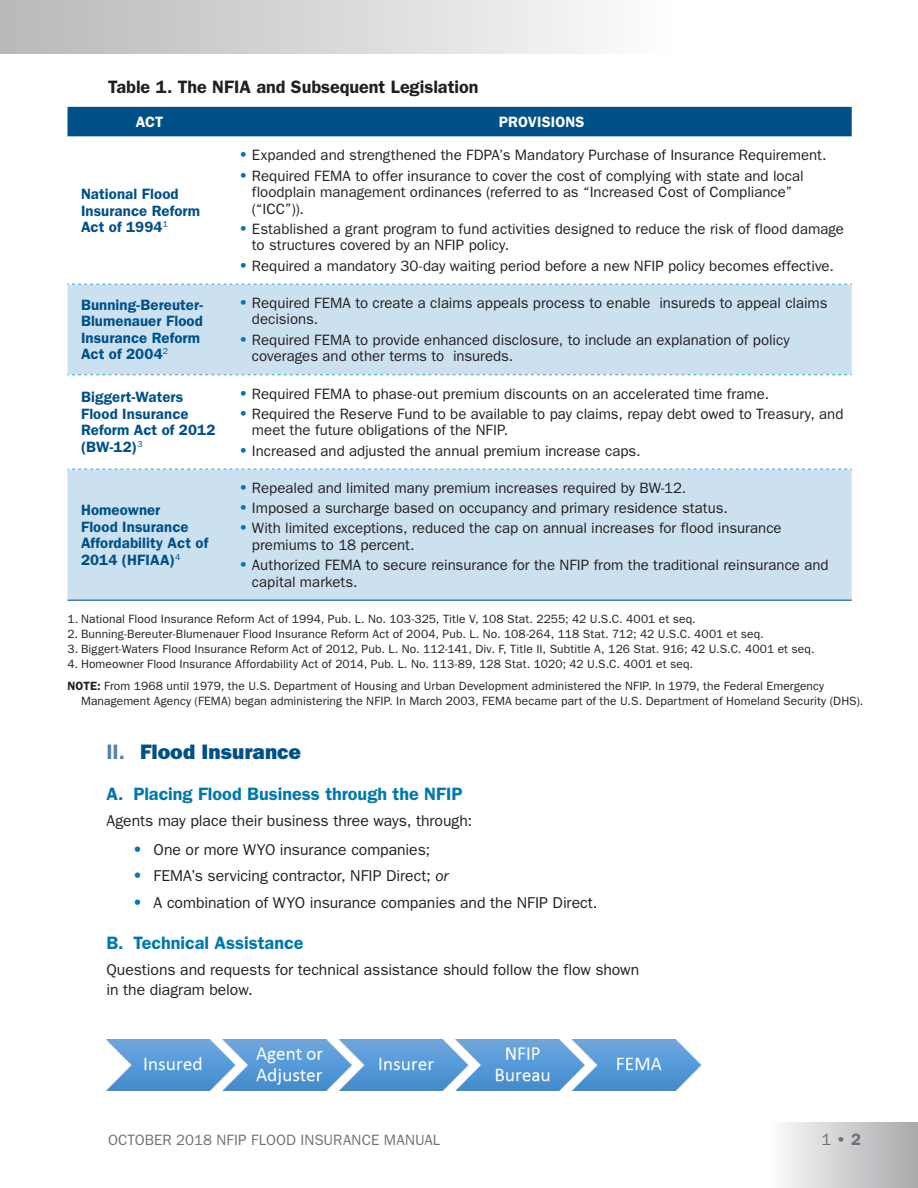
<style>
.page{position:relative;width:918px;height:1188px;background:#fff}
.page>*{position:absolute;margin:0;border:0;box-sizing:border-box;transform-origin:0 0}
.t1{font:21px "ITC Franklin Gothic Std Hvy";color:#005187}
.t2{font:600 18px "ITC Franklin Gothic Std";color:#0078ae}
.t3{font:600 18px "ITC Franklin Gothic Std";color:#231f20}
.t4{font:600 16.5px "ITC Franklin Gothic Std";color:#717074}
.t5{font:15.75px/19.5px "ITC Franklin Gothic Std";color:#231f20}
.t6{font:15px/16.5px "ITC Franklin Gothic Std";color:#231f20}
.t7{font:600 15px/16.5px "ITC Franklin Gothic Std";letter-spacing:.005em;color:#005187}
.t8{font:15px "ITC Franklin Gothic Std";letter-spacing:.005em;color:#717074}
.t9{font:600 15px "ITC Franklin Gothic Std";letter-spacing:.005em;color:#fff}
.t10{font:12px/15px "ITC Franklin Gothic Std";letter-spacing:.01em;color:#231f20}
.s1{font-weight:600;font-size:16.5px;color:#0078ae}
.s2{font-weight:600}
.s3{font-family:"ITC Franklin Gothic Std";font-weight:600;color:#5083af}
.s4{font-family:"Arial";font-weight:900;font-size:16.5px;color:#0078ae}
.s5{font-style:italic}
.s6{font-weight:400}
</style>
<div class="page">
<div style="left:770px;top:1122px;width:148px;height:66px;background:linear-gradient(to right,#fbfbfc,#a9a9ac)"></div>
<div style="left:0;top:0;width:673px;height:54px;background:linear-gradient(to right,#b8b7ba,#fcfcfd)"></div>
<div style="left:68px;top:107px;width:784px;height:30px;background:#005187"></div>
<svg style="left:68px;top:285px;width:784px;height:315px;fill:#cce1f0"></svg>
<svg style="left:68px;top:284px;width:784px;height:1px"></svg>
<svg style="left:68px;top:374px;width:784px;height:1px"></svg>
<svg style="left:68px;top:469px;width:784px;height:1px"></svg>
<hr style="left:68px;top:600px;width:157px;height:1px;background:#417cab">
<hr style="left:225px;top:600px;width:627px;height:1px;background:#417cab">
<img style="left:106px;top:1039px;width:595px;height:52px">
<p class="t3" style="left:108px;top:77px;width:372px">Table 1. The NFIA and Subsequent Legislation</p>
<p class="t9" style="left:136px;top:113px;width:29px">ACT</p>
<p class="t9" style="left:499px;top:113px;width:87px">PROVISIONS</p>
<p class="t7" style="left:81px;top:186px;width:121px">National Flood<br>Insurance Reform<br>Act of 1994<sup>1</sup></p>
<p class="t6" style="left:238px;top:147px;width:590px"><span class="s1">•</span> Expanded and strengthened the FDPA’s Mandatory Purchase of Insurance Requirement.</p>
<p class="t6" style="left:252px;top:167px;width:553px;text-indent:-14px"><span class="s1">•</span> Required FEMA to offer insurance to cover the cost of complying with state and local floodplain management ordinances (referred to as “Increased Cost of Compliance” (“ICC”)).</p>
<p class="t6" style="left:252px;top:221px;width:594px;text-indent:-14px"><span class="s1">•</span> Established a grant program to fund activities designed to reduce the risk of flood damage to structures covered by an NFIP policy.</p>
<p class="t6" style="left:238px;top:257px;width:597px"><span class="s1">•</span> Required a mandatory 30-day waiting period before a new NFIP policy becomes effective.</p>
<p class="t7" style="left:81px;top:297px;width:124px">Bunning-Bereuter-<br>Blumenauer Flood<br>Insurance Reform<br>Act of 2004<sup>2</sup></p>
<p class="t6" style="left:252px;top:295px;width:577px;text-indent:-14px"><span class="s1">•</span> Required FEMA to create a claims appeals process to enable insureds to appeal claims decisions.</p>
<p class="t6" style="left:252px;top:332px;width:539px;text-indent:-14px"><span class="s1">•</span> Required FEMA to provide enhanced disclosure, to include an explanation of policy coverages and other terms to insureds.</p>
<p class="t7" style="left:81px;top:389px;width:136px">Biggert-Waters<br>Flood Insurance<br>Reform Act of 2012 (BW-12)<sup>3</sup></p>
<p class="t6" style="left:238px;top:385px;width:532px"><span class="s1">•</span> Required FEMA to phase-out premium discounts on an accelerated time frame.</p>
<p class="t6" style="left:252px;top:406px;width:593px;text-indent:-14px"><span class="s1">•</span> Required the Reserve Fund to be available to pay claims, repay debt owed to Treasury, and meet the future obligations of the NFIP.</p>
<p class="t6" style="left:238px;top:442px;width:404px"><span class="s1">•</span> Increased and adjusted the annual premium increase caps.</p>
<p class="t6" style="left:238px;top:480px;width:450px"><span class="s1">•</span> Repealed and limited many premium increases required by BW-12.</p>
<p class="t6" style="left:238px;top:500px;width:491px"><span class="s1">•</span> Imposed a surcharge based on occupancy and primary residence status.</p>
<p class="t6" style="left:252px;top:520px;width:531px;text-indent:-14px"><span class="s1">•</span> With limited exceptions, reduced the cap on annual increases for flood insurance premiums to 18 percent.</p>
<p class="t6" style="left:252px;top:557px;width:578px;text-indent:-14px"><span class="s1">•</span> Authorized FEMA to secure reinsurance for the NFIP from the traditional reinsurance and capital markets.</p>
<p class="t10" style="left:68px;top:611px;width:630px">1. National Flood Insurance Reform Act of 1994, Pub. L. No. 103-325, Title V, 108 Stat. 2255; 42 U.S.C. 4001 et seq.</p>
<p class="t10" style="left:68px;top:626px;width:698px">2. Bunning-Bereuter-Blumenauer Flood Insurance Reform Act of 2004, Pub. L. No. 108-264, 118 Stat. 712; 42 U.S.C. 4001 et seq.<br>3.</p>
<p class="t10" style="left:68px;top:653px;width:758px;line-height:21.8px">4. Homeowner Flood Insurance Affordability Act of 2014, Pub. L. No. 113-89, 128 Stat. 1020; 42 U.S.C. 4001 et seq.<br><span class="s2">NOTE:</span> From 1968 until 1979, the U.S. Department of Housing and Urban Development administered the NFIP. In 1979, the Federal Emergency</p>
<p class="t10" style="left:81px;top:693px;width:784px">Management Agency (FEMA) began administering the NFIP. In March 2003, FEMA became part of the U.S. Department of Homeland Security (DHS).</p>
<h1 class="t1" style="left:106px;top:739px;width:196px"><span class="s3">II.</span> Flood Insurance</h1>
<p class="t2" style="left:106px;top:783px;width:358px">A. Placing Flood Business through the NFIP</p>
<p class="t5" style="left:106px;top:811px;width:367px">Agents may place their business three ways, through:</p>
<p class="t5" style="left:133px;top:840px;width:298px"><span class="s4">•</span> One or more WYO insurance companies;</p>
<p class="t5" style="left:133px;top:867px;width:317px"><span class="s4">•</span> FEMA’s servicing contractor, NFIP Direct; <span class="s5">or</span></p>
<p class="t5" style="left:133px;top:893px;width:466px"><span class="s4">•</span> A combination of WYO insurance companies and the NFIP Direct.</p>
<p class="t2" style="left:106px;top:932px;width:199px">B. Technical Assistance</p>
<p class="t5" style="left:106px;top:960px;width:534px">Questions and requests for technical assistance should follow the flow shown in the diagram below.</p>
<p class="t7" style="left:81px;top:502px;width:129px">Homeowner<br>Flood Insurance<br>Affordability Act of<br>2014 (HFIAA)<sup>4</sup></p>
<p class="t8" style="left:108px;top:1132px;width:334px">OCTOBER 2018 NFIP FLOOD INSURANCE MANUAL</p>
<p class="t4" style="left:821px;top:1130px;width:41px"><span class="s6">1</span> • 2</p>
</div>
